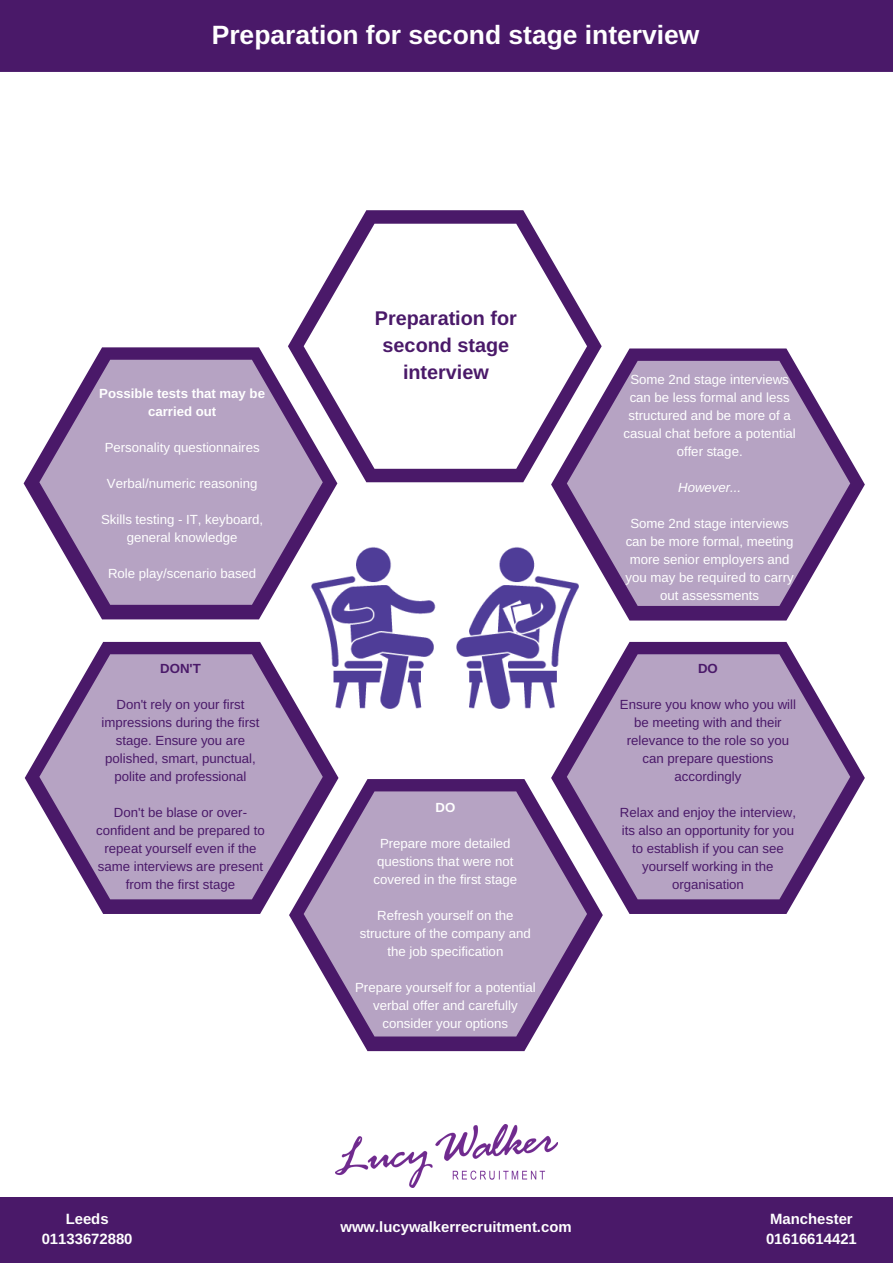
<style>
.page{position:relative;width:893px;height:1263px;background:#fff}
.page>*{position:absolute;margin:0;border:0;box-sizing:border-box;transform-origin:0 0}
.t1{font:700 26.4px "Arimo";color:#fff}
.t2{font:700 19.8px/27px "Arimo";color:#4a1969;text-align:center}
.t3{font:700 14.85px/20.2px "Arimo";color:#fff;text-align:center}
.t4{font:13.2px/18px "Arimo";color:#fff;text-align:center}
.t5{font:13.2px/18px "Arimo";color:#4a1969;text-align:center}
.t6{font:700 13.2px/18px "Arimo";color:#fff;text-align:center}
.t7{font:italic 13.2px "Arimo";color:#fff}
.t8{font:700 13.2px "Arimo";color:#4a1969}
</style>
<div class="page">
<div style="left:0;top:1197px;width:892px;height:65px;background:#4a1969"></div>
<div style="left:0;top:0;width:892px;height:72px;background:#4a1969"></div>
<img style="left:335px;top:1124px;width:223px;height:63px">
<svg style="left:288px;top:210px;width:313px;height:272px"></svg>
<svg style="left:25px;top:642px;width:313px;height:272px"></svg>
<svg style="left:551px;top:348px;width:313px;height:272px"></svg>
<svg style="left:24px;top:347px;width:313px;height:272px"></svg>
<svg style="left:551px;top:642px;width:313px;height:272px"></svg>
<svg style="left:289px;top:779px;width:313px;height:272px"></svg>
<svg style="left:304px;top:224px;width:283px;height:245px"></svg>
<svg style="left:567px;top:361px;width:283px;height:245px;background:#b4a1c1"></svg>
<svg style="left:39px;top:360px;width:284px;height:245px;background:#b4a1c1"></svg>
<svg style="left:567px;top:654px;width:283px;height:245px;background:#b5a1c2"></svg>
<svg style="left:304px;top:791px;width:283px;height:245px;background:#b3a0c1"></svg>
<svg style="left:39px;top:654px;width:284px;height:245px;background:#b4a1c1"></svg>
<img style="left:311px;top:501px;width:267px;height:207px">
<h1 class="t1" style="left:212px;top:20px;width:489px">Preparation for second stage interview</h1>
<p class="t6" style="left:99px;top:384px;width:167px">Possible tests that may be carried out</p>
<p class="t4" style="left:105px;top:438px;width:156px">Personality questionnaires</p>
<p class="t4" style="left:107px;top:474px;width:152px">Verbal/numeric reasoning</p>
<p class="t4" style="left:101px;top:510px;width:164px">Skills testing - IT, keyboard, general knowledge</p>
<p class="t4" style="left:108px;top:564px;width:150px">Role play/scenario based</p>
<p class="t8" style="left:160px;top:661px;width:42px">DON'T</p>
<p class="t5" style="left:102px;top:696px;width:159px">Don't rely on your first impressions during the first stage. Ensure you are polished, smart, punctual, polite and professional</p>
<p class="t5" style="left:96px;top:804px;width:170px">Don't be blase or over&shy;confident and be prepared to repeat yourself even if the same interviews are present from the first stage</p>
<h2 class="t2" style="left:375px;top:304px;width:143px">Preparation for second stage interview</h2>
<p class="t6" style="left:435px;top:798px;width:21px">DO</p>
<p class="t4" style="left:373px;top:834px;width:145px">Prepare more detailed questions that were not covered in the first stage</p>
<p class="t4" style="left:360px;top:906px;width:172px">Refresh yourself on the structure of the company and the job specification</p>
<p class="t4" style="left:355px;top:978px;width:182px">Prepare yourself for a potential verbal offer and carefully consider your options</p>
<p class="t4" style="left:623px;top:371px;width:174px">Some 2nd stage interviews can be less formal and less structured and be more of a casual chat before a potential offer stage.</p>
<p class="t7" style="left:678px;top:480px;width:65px">However...</p>
<p class="t4" style="left:625px;top:515px;width:169px">Some 2nd stage interviews can be more formal, meeting more senior employers and you may be required to carry out assessments</p>
<p class="t8" style="left:698px;top:661px;width:21px">DO</p>
<p class="t5" style="left:620px;top:696px;width:178px">Ensure you know who you will be meeting with and their relevance to the role so you can prepare questions accordingly</p>
<p class="t5" style="left:620px;top:804px;width:178px">Relax and enjoy the interview, its also an opportunity for you to establish if you can see yourself working in the organisation</p>
<p class="t3" style="left:42px;top:1209px;width:92px">Leeds<br>01133672880</p>
<p class="t3" style="left:766px;top:1209px;width:92px;text-align:left">Manchester<br>01616614421</p>
<p class="t3" style="left:340px;top:1217px;width:233px">www.lucywalkerrecruitment.com</p>
</div>
